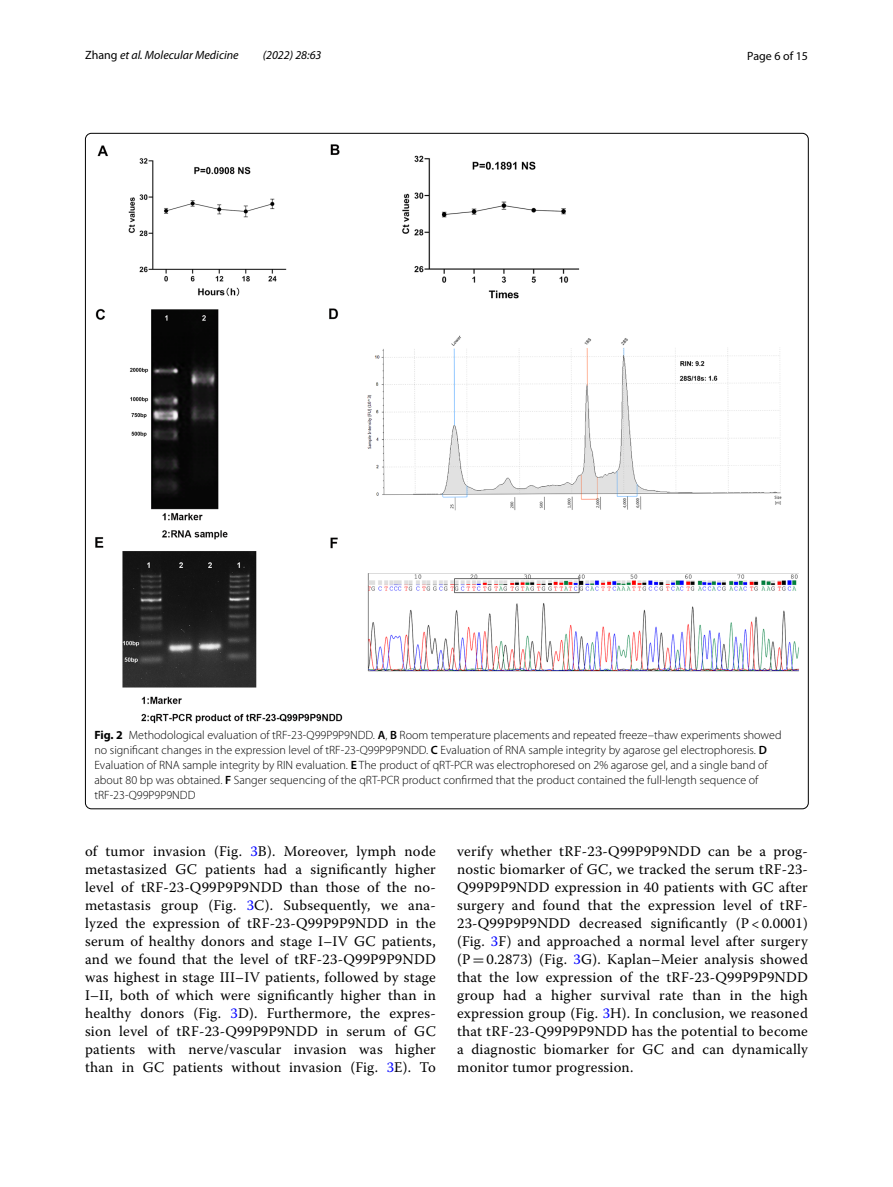
<style>
.page{position:relative;width:893px;height:1187px;background:#fff}
.page>*{position:absolute;margin:0;border:0;box-sizing:border-box;transform-origin:0 0}
.t1{font:14.7px/18px "Warnock Pro";letter-spacing:.015em;color:#000;text-align:justify}
.t2{font:300 12px/15px "Myriad Pro";color:#000}
.t3{font:italic 12px "Myriad Pro";color:#000}
.t4{font:12px "Myriad Pro";color:#000}
.s1{font-style:normal}
.s2{font-weight:700}
.s3{font-weight:600}
.s4{color:#00f}
.s5{font-family:"MTSY"}
</style>
<div class="page">
<img style="left:95px;top:144px;width:704px;height:579px">
<p class="t3" style="left:85px;top:48px;width:155px"><span class="s1">Zhang</span> et al. Molecular Medicine</p>
<p class="t3" style="left:263px;top:48px;width:60px">(2022) 28:63</p>
<p class="t4" style="left:747px;top:48px;width:62px">Page 6 of 15</p>
<p class="t2" style="left:94px;top:727px;width:689px"><span class="s2">Fig. 2</span> Methodological evaluation of tRF-23-Q99P9P9NDD. <span class="s3">A</span>, <span class="s3">B</span> Room temperature placements and repeated freeze–thaw experiments showed no significant changes in the expression level of tRF-23-Q99P9P9NDD. <span class="s3">C</span> Evaluation of RNA sample integrity by agarose gel electrophoresis. <span class="s3">D </span>Evaluation of RNA sample integrity by RIN evaluation. <span class="s3">E</span> The product of qRT-PCR was electrophoresed on 2% agarose gel, and a single band of about 80 bp was obtained. <span class="s3">F</span> Sanger sequencing of the qRT-PCR product confirmed that the product contained the full-length sequence of tRF-23-Q99P9P9NDD</p>
<p class="t1" style="left:85px;top:841px;width:352px">of tumor invasion (Fig. <span class="s4">3</span>B). Moreover, lymph node metastasized GC patients had a significantly higher level of tRF-23-Q99P9P9NDD than those of the no&shy;metastasis group (Fig. <span class="s4">3</span>C). Subsequently, we ana&shy;lyzed the expression of tRF-23-Q99P9P9NDD in the serum of healthy donors and stage I–IV GC patients, and we found that the level of tRF-23-Q99P9P9NDD was highest in stage III–IV patients, followed by stage I–II, both of which were significantly higher than in healthy donors (Fig. <span class="s4">3</span>D). Furthermore, the expres&shy;sion level of tRF-23-Q99P9P9NDD in serum of GC patients with nerve/vascular invasion was higher than in GC patients without invasion (Fig. <span class="s4">3</span>E). To</p>
<p class="t1" style="left:457px;top:841px;width:352px">verify whether tRF-23-Q99P9P9NDD can be a prog&shy;nostic biomarker of GC, we tracked the serum tRF-23- Q99P9P9NDD expression in 40 patients with GC after surgery and found that the expression level of tRF-23-Q99P9P9NDD decreased significantly (P &lt; 0.0001) (Fig. <span class="s4">3</span>F) and approached a normal level after surgery (P<span class="s5">=</span>0.2873) (Fig. <span class="s4">3</span>G). Kaplan–Meier analysis showed that the low expression of the tRF-23-Q99P9P9NDD group had a higher survival rate than in the high expression group (Fig. <span class="s4">3</span>H). In conclusion, we reasoned that tRF-23-Q99P9P9NDD has the potential to become a diagnostic biomarker for GC and can dynamically monitor tumor progression.</p>
</div>
